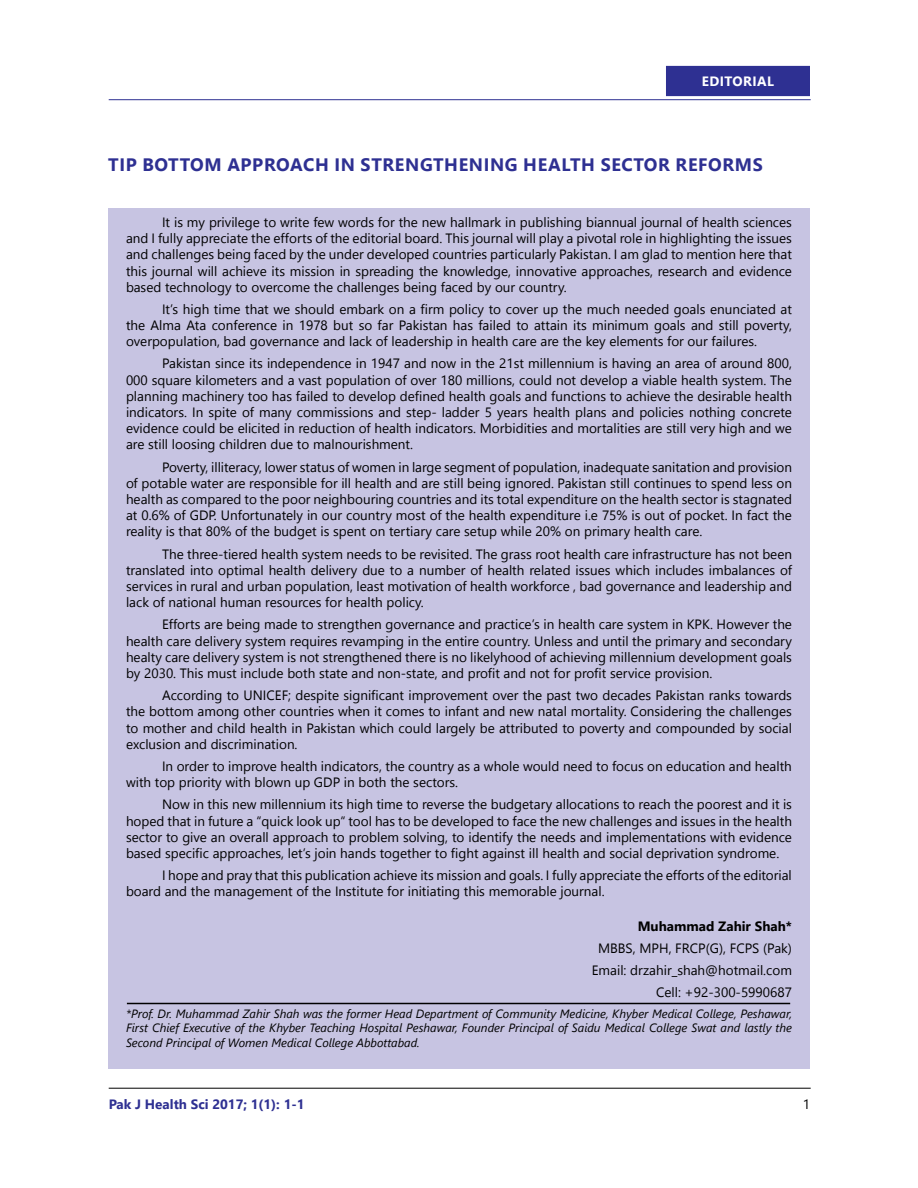
<style>
.page{position:relative;width:918px;height:1188px;background:#fff}
.page>*{position:absolute;margin:0;border:0;box-sizing:border-box;transform-origin:0 0}
.t1{font:700 18px "Segoe UI";letter-spacing:.035em;color:#2e3092}
.t2{font:13.5px/16.2px "Segoe UI";color:#000;text-align:justify}
.t3{font:700 13.5px "Segoe UI";color:#2e3092}
.t4{font:700 13.5px "Segoe UI";color:#000}
.t5{font:700 13.5px "Segoe UI";letter-spacing:.035em;color:#fff}
.t6{font:italic 12px/14.4px "Segoe UI";color:#000;text-align:justify}
</style>
<div class="page">
<hr style="left:109px;top:99px;width:702px;height:1px;background:#2e3092">
<hr style="left:109px;top:1088px;width:702px;height:1px;background:#000">
<div style="left:666px;top:66px;width:144px;height:30px;background:#2e3092"></div>
<div style="left:108px;top:208px;width:702px;height:861px;background:#c7c4e2"></div>
<hr style="left:127px;top:1003px;width:663px;height:1px;background:#000">
<p class="t5" style="left:702px;top:70px;width:74px">EDITORIAL</p>
<h1 class="t1" style="left:108px;top:150px;width:656px">TIP BOTTOM APPROACH IN STRENGTHENING HEALTH SECTOR REFORMS</h1>
<p class="t2" style="left:126px;top:214px;width:668px;text-indent:36px">It is my privilege to write few words for the new hallmark in publishing biannual journal of health sciences and I fully appreciate the efforts of the editorial board. This journal will play a pivotal role in highlighting the issues and challenges being faced by the under developed countries particularly Pakistan. I am glad to mention here that this journal will achieve its mission in spreading the knowledge, innovative approaches, research and evidence based technology to overcome the challenges being faced by our country.</p>
<p class="t2" style="left:126px;top:301px;width:668px;text-indent:36px">It’s high time that we should embark on a firm policy to cover up the much needed goals enunciated at the Alma Ata conference in 1978 but so far Pakistan has failed to attain its minimum goals and still poverty, overpopulation, bad governance and lack of leadership in health care are the key elements for our failures.</p>
<p class="t2" style="left:126px;top:355px;width:668px;text-indent:36px">Pakistan since its independence in 1947 and now in the 21st millennium is having an area of around 800, 000 square kilometers and a vast population of over 180 millions, could not develop a viable health system. The planning machinery too has failed to develop defined health goals and functions to achieve the desirable health indicators. In spite of many commissions and step- ladder 5 years health plans and policies nothing concrete evidence could be elicited in reduction of health indicators. Morbidities and mortalities are still very high and we are still loosing children due to malnourishment.</p>
<p class="t2" style="left:126px;top:459px;width:668px;text-indent:36px">Poverty, illiteracy, lower status of women in large segment of population, inadequate sanitation and provision of potable water are responsible for ill health and are still being ignored. Pakistan still continues to spend less on health as compared to the poor neighbouring countries and its total expenditure on the health sector is stagnated at 0.6% of GDP. Unfortunately in our country most of the health expenditure i.e 75% is out of pocket. In fact the reality is that 80% of the budget is spent on tertiary care setup while 20% on primary health care.</p>
<p class="t2" style="left:126px;top:546px;width:668px;text-indent:36px">The three-tiered health system needs to be revisited. The grass root health care infrastructure has not been translated into optimal health delivery due to a number of health related issues which includes imbalances of services in rural and urban population, least motivation of health workforce , bad governance and leadership and lack of national human resources for health policy.</p>
<p class="t2" style="left:126px;top:616px;width:668px;text-indent:36px">Efforts are being made to strengthen governance and practice’s in health care system in KPK. However the health care delivery system requires revamping in the entire country. Unless and until the primary and secondary healty care delivery system is not strengthened there is no likelyhood of achieving millennium development goals by 2030. This must include both state and non-state, and profit and not for profit service provision.</p>
<p class="t2" style="left:126px;top:687px;width:668px;text-indent:36px">According to UNICEF; despite significant improvement over the past two decades Pakistan ranks towards the bottom among other countries when it comes to infant and new natal mortality. Considering the challenges to mother and child health in Pakistan which could largely be attributed to poverty and compounded by social exclusion and discrimination.</p>
<p class="t2" style="left:126px;top:758px;width:667px;text-indent:36px">In order to improve health indicators, the country as a whole would need to focus on education and health with top priority with blown up GDP in both the sectors.</p>
<p class="t2" style="left:126px;top:796px;width:668px;text-indent:36px">Now in this new millennium its high time to reverse the budgetary allocations to reach the poorest and it is hoped that in future a “quick look up“ tool has to be developed to face the new challenges and issues in the health sector to give an overall approach to problem solving, to identify the needs and implementations with evidence based specific approaches, let’s join hands together to fight against ill health and social deprivation syndrome.</p>
<p class="t2" style="left:126px;top:867px;width:667px;text-indent:36px">I hope and pray that this publication achieve its mission and goals. I fully appreciate the efforts of the editorial board and the management of the Institute for initiating this memorable journal.</p>
<p class="t4" style="left:638px;top:915px;width:156px">Muhammad Zahir Shah*</p>
<p class="t2" style="left:592px;top:937px;width:202px;line-height:22.2px;text-align:right">MBBS, MPH, FRCP(G), FCPS (Pak)<br>Email: drzahir_shah@hotmail.com<br>Cell: +92-300-5990687</p>
<p class="t6" style="left:126px;top:1006px;width:668px">*Prof. Dr. Muhammad Zahir Shah was the former Head Department of Community Medicine, Khyber Medical College, Peshawar, First Chief Executive of the Khyber Teaching Hospital Peshawar, Founder Principal of Saidu Medical College Swat and lastly the Second Principal of Women Medical College Abbottabad.</p>
<p class="t3" style="left:109px;top:1094px;width:197px">Pak J Health Sci 2017; 1(1): 1-1</p>
<p class="t2" style="left:803px;top:1096px;width:9px">1</p>
</div>
